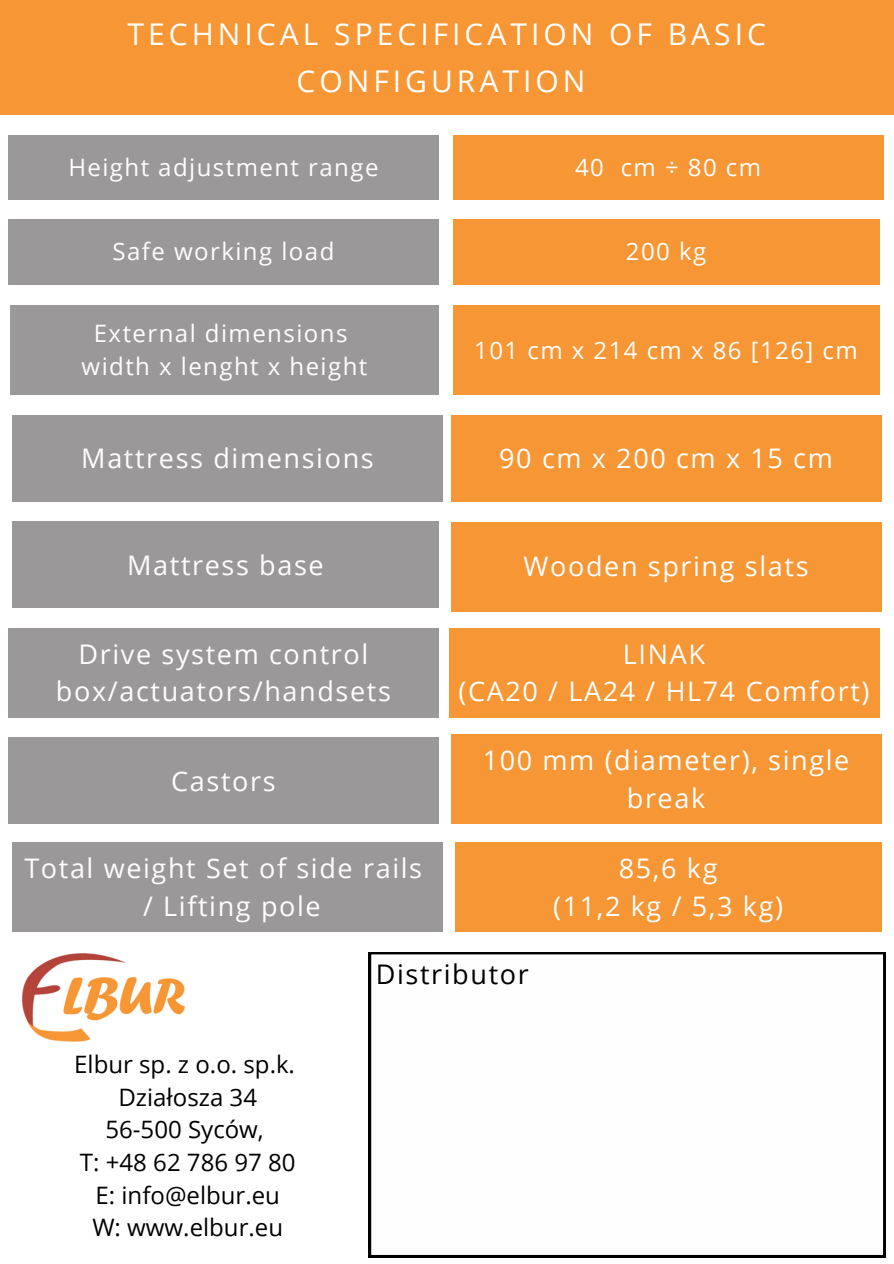
<style>
.page{position:relative;width:894px;height:1264px;background:#fff}
.page>*{position:absolute;margin:0;border:0;box-sizing:border-box;transform-origin:0 0}
.t1{font:30px/47.2px "Open Sans";letter-spacing:.135em;color:#fff;text-align:center}
.t2{font:27px/37.2px "Open Sans";letter-spacing:.06em;color:#fefefe;text-align:center}
.t3{font:27px/37.2px "Open Sans";letter-spacing:.06em;color:#fff;text-align:center}
.t4{font:27px "Open Sans";letter-spacing:.06em;color:#000}
.t5{font:24px "Open Sans";color:#000}
.t6{font:24px "Open Sans";letter-spacing:.06em;color:#fefefe}
.t7{font:24px "Open Sans";letter-spacing:.06em;color:#fff}
</style>
<div class="page">
<div style="left:0;top:0;width:893px;height:115px;background:#f69634"></div>
<div style="left:8px;top:135px;width:430px;height:64px;background:#9b9899"></div>
<div style="left:12px;top:522px;width:426px;height:86px;background:#9b9899"></div>
<div style="left:8px;top:628px;width:430px;height:89px;background:#9b9899"></div>
<div style="left:8px;top:738px;width:430px;height:86px;background:#9b9899"></div>
<div style="left:8px;top:219px;width:430px;height:66px;background:#9b9899"></div>
<div style="left:10px;top:306px;width:428px;height:89px;background:#9b9899"></div>
<div style="left:12px;top:415px;width:430px;height:86px;background:#9b9899"></div>
<div style="left:453px;top:135px;width:429px;height:64px;background:#f69634"></div>
<div style="left:451px;top:522px;width:429px;height:89px;background:#f69634"></div>
<div style="left:449px;top:628px;width:429px;height:89px;background:#f69634"></div>
<div style="left:451px;top:734px;width:429px;height:90px;background:#f69634"></div>
<div style="left:453px;top:219px;width:425px;height:66px;background:#f69634"></div>
<div style="left:453px;top:306px;width:425px;height:89px;background:#f69634"></div>
<div style="left:451px;top:415px;width:429px;height:86px;background:#f69634"></div>
<div style="left:12px;top:842px;width:430px;height:89px;background:#9b9899"></div>
<div style="left:455px;top:842px;width:425px;height:89px;background:#f69634"></div>
<svg style="left:369px;top:952px;width:516px;height:305px"></svg>
<img style="left:22px;top:953px;width:163px;height:89px">
<p class="t1" style="left:127px;top:10px;width:639px">TECHNICAL SPECIFICATION OF BASIC<br>CONFIGURATION</p>
<p class="t6" style="left:68px;top:150px;width:311px">Height adjustment range</p>
<h2 class="t7" style="left:575px;top:150px;width:187px">40 cm ÷ 80 cm</h2>
<p class="t6" style="left:112px;top:234px;width:223px">Safe working load</p>
<h2 class="t7" style="left:625px;top:234px;width:82px">200 kg</h2>
<p class="t6" style="left:94px;top:316px;width:255px">External dimensions</p>
<p class="t6" style="left:82px;top:350px;width:287px">width x lenght x height</p>
<h2 class="t7" style="left:474px;top:333px;width:385px">101 cm x 214 cm x 86 [126] cm</h2>
<h2 class="t2" style="left:81px;top:439px;width:294px">Mattress dimensions</h2>
<h2 class="t3" style="left:499px;top:439px;width:335px">90 cm x 200 cm x 15 cm</h2>
<p class="t2" style="left:127px;top:545px;width:198px">Mattress base</p>
<h2 class="t3" style="left:523px;top:546px;width:286px">Wooden spring slats</h2>
<p class="t2" style="left:56px;top:635px;width:336px">Drive system control box/actuators/handsets</p>
<h2 class="t3" style="left:458px;top:635px;width:412px">LINAK<br>(CA20 / LA24 / HL74 Comfort)</h2>
<p class="t2" style="left:171px;top:761px;width:106px">Castors</p>
<h2 class="t3" style="left:482px;top:741px;width:368px">100 mm (diameter), single break</h2>
<h2 class="t2" style="left:143px;top:849px;width:280px;text-align:left;text-indent:-119px">Total weight Set of side rails / Lifting pole</h2>
<h2 class="t3" style="left:553px;top:849px;width:231px">85,6 kg<br>(11,2 kg / 5,3 kg)</h2>
<p class="t5" style="left:74px;top:1047px;width:222px">Elbur sp. z o.o. sp.k.</p>
<p class="t5" style="left:118px;top:1079px;width:140px">Działosza 34</p>
<p class="t5" style="left:105px;top:1112px;width:160px">56-500 Syców,</p>
<p class="t5" style="left:80px;top:1145px;width:217px">T: +48 62 786 97 80</p>
<p class="t5" style="left:95px;top:1177px;width:186px">E: info@elbur.eu</p>
<h2 class="t5" style="left:92px;top:1210px;width:192px">W: www.elbur.eu</h2>
<p class="t4" style="left:375px;top:955px;width:154px">Distributor</p>
</div>
